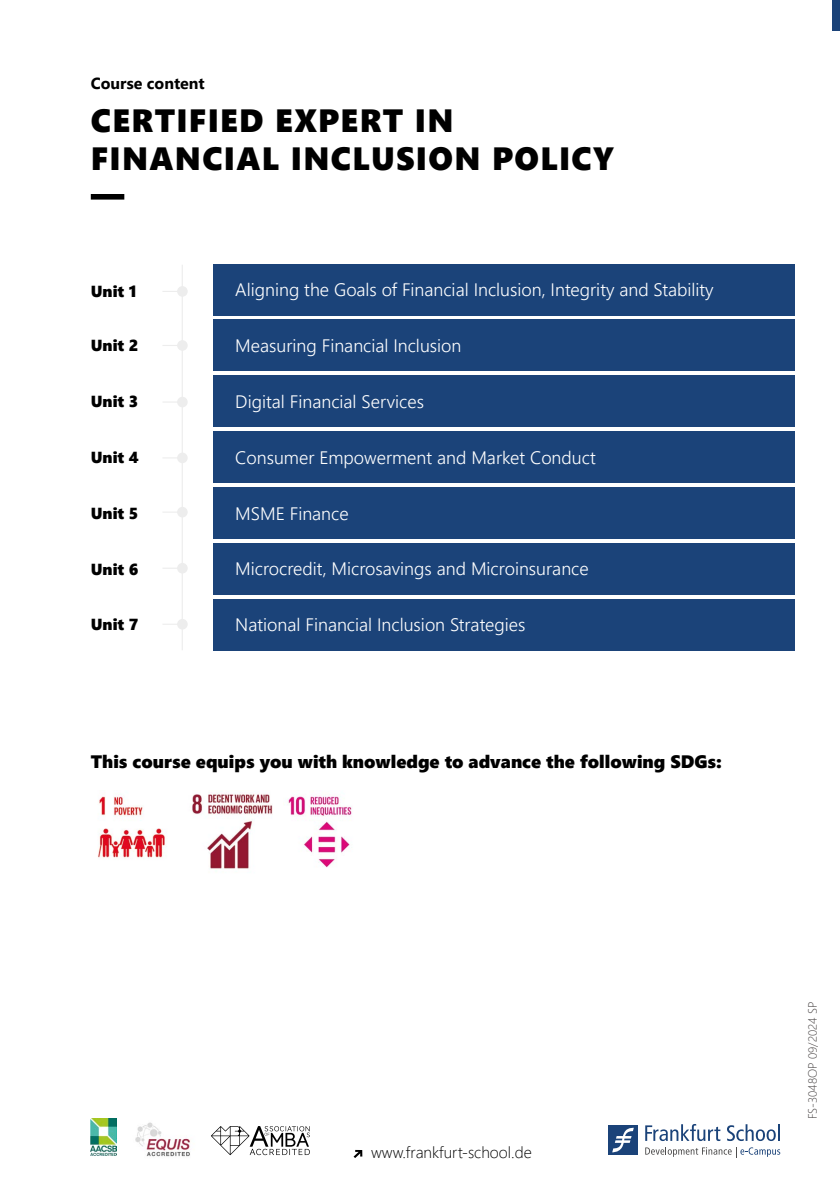
<style>
.page{position:relative;width:840px;height:1191px;background:#fff}
.page>*{position:absolute;margin:0;border:0;box-sizing:border-box;transform-origin:0 0}
.t1{font:32.2px/37.2px "Segoe UI Black";letter-spacing:.04em;color:#000}
.t2{font:300 18px "Segoe UI";color:#fff}
.t3{font:18px "Segoe UI Black";color:#000}
.t4{font:16px "Segoe UI Black";color:#000}
.t5{font:300 16px "Segoe UI";color:#000}
.t6{font:700 16px "Segoe UI";color:#000}
.t7{font:300 12px "Segoe UI";color:#484444}
</style>
<div class="page">
<div style="left:831px;top:0;width:8px;height:30px;background:#1b4379"></div>
<div style="left:608px;top:1125px;width:29px;height:29px;background:#1b4379"></div>
<svg style="left:612px;top:1127px;width:21px;height:25px"></svg>
<svg style="left:645px;top:1124px;width:134px;height:33px"></svg>
<svg style="left:211px;top:1126px;width:99px;height:29px"></svg>
<img style="left:91px;top:1119px;width:26px;height:36px">
<img style="left:135px;top:1122px;width:55px;height:35px">
<svg style="left:353px;top:1150px;width:9px;height:8px"></svg>
<div style="left:212px;top:264px;width:582px;height:51px;background:#1b4379"></div>
<div style="left:212px;top:320px;width:582px;height:51px;background:#1b4379"></div>
<div style="left:91px;top:194px;width:33px;height:6px;background:#000"></div>
<svg style="left:163px;top:291px;width:14px;height:1px"></svg>
<div style="left:177px;top:286px;width:10px;height:11px;background:#ededed;border-radius:50%"></div>
<svg style="left:163px;top:345px;width:14px;height:1px"></svg>
<div style="left:177px;top:340px;width:10px;height:11px;background:#ededed;border-radius:50%"></div>
<div style="left:212px;top:376px;width:582px;height:51px;background:#1b4379"></div>
<div style="left:177px;top:397px;width:10px;height:10px;background:#ededed;border-radius:50%"></div>
<div style="left:212px;top:432px;width:582px;height:51px;background:#1b4379"></div>
<svg style="left:163px;top:457px;width:14px;height:1px"></svg>
<div style="left:177px;top:452px;width:10px;height:11px;background:#ededed;border-radius:50%"></div>
<div style="left:212px;top:487px;width:582px;height:51px;background:#1b4379"></div>
<hr style="left:162px;top:511px;width:20px;height:2px;background:#ededed">
<div style="left:177px;top:507px;width:10px;height:10px;background:#ededed;border-radius:50%"></div>
<div style="left:212px;top:543px;width:582px;height:51px;background:#1b4379"></div>
<hr style="left:162px;top:567px;width:20px;height:2px;background:#ededed">
<div style="left:177px;top:563px;width:10px;height:10px;background:#ededed;border-radius:50%"></div>
<div style="left:212px;top:599px;width:582px;height:51px;background:#1b4379"></div>
<hr style="left:162px;top:623px;width:20px;height:2px;background:#ededed">
<div style="left:177px;top:619px;width:10px;height:10px;background:#ededed;border-radius:50%"></div>
<hr style="left:181px;top:265px;width:2px;height:385px;background:#ededed">
<img style="left:98px;top:796px;width:67px;height:63px">
<img style="left:287px;top:795px;width:65px;height:73px">
<img style="left:192px;top:794px;width:80px;height:75px">
<p class="t6" style="left:91px;top:72px;width:115px">Course content</p>
<h1 class="t1" style="left:91px;top:100px;width:524px">CERTIFIED EXPERT IN<br>FINANCIAL INCLUSION POLICY</h1>
<p class="t4" style="left:91px;top:280px;width:47px">Unit 1</p>
<p class="t4" style="left:91px;top:334px;width:49px">Unit 2</p>
<p class="t2" style="left:235px;top:273px;width:479px">Aligning the Goals of Financial Inclusion, Integrity and Stability</p>
<p class="t2" style="left:235px;top:329px;width:227px">Measuring Financial Inclusion</p>
<p class="t4" style="left:91px;top:390px;width:49px">Unit 3</p>
<p class="t2" style="left:235px;top:384px;width:190px">Digital Financial Services</p>
<p class="t4" style="left:91px;top:445px;width:49px">Unit 4</p>
<p class="t2" style="left:235px;top:440px;width:362px">Consumer Empowerment and Market Conduct</p>
<p class="t4" style="left:91px;top:501px;width:49px">Unit 5</p>
<p class="t2" style="left:235px;top:496px;width:115px">MSME Finance</p>
<p class="t4" style="left:91px;top:557px;width:49px">Unit 6</p>
<p class="t2" style="left:235px;top:552px;width:354px">Microcredit, Microsavings and Microinsurance</p>
<p class="t4" style="left:91px;top:612px;width:49px">Unit 7</p>
<p class="t2" style="left:235px;top:608px;width:291px">National Financial Inclusion Strategies</p>
<p class="t3" style="left:91px;top:749px;width:632px">This course equips you with knowledge to advance the following SDGs:</p>
<p class="t5" style="left:371px;top:1137px;width:162px">www.frankfurt-school.de</p>
<p class="t7" style="left:800px;top:1119px;width:119px;rotate:-90deg">FS-3048OP 09/2024 SP</p>
</div>
